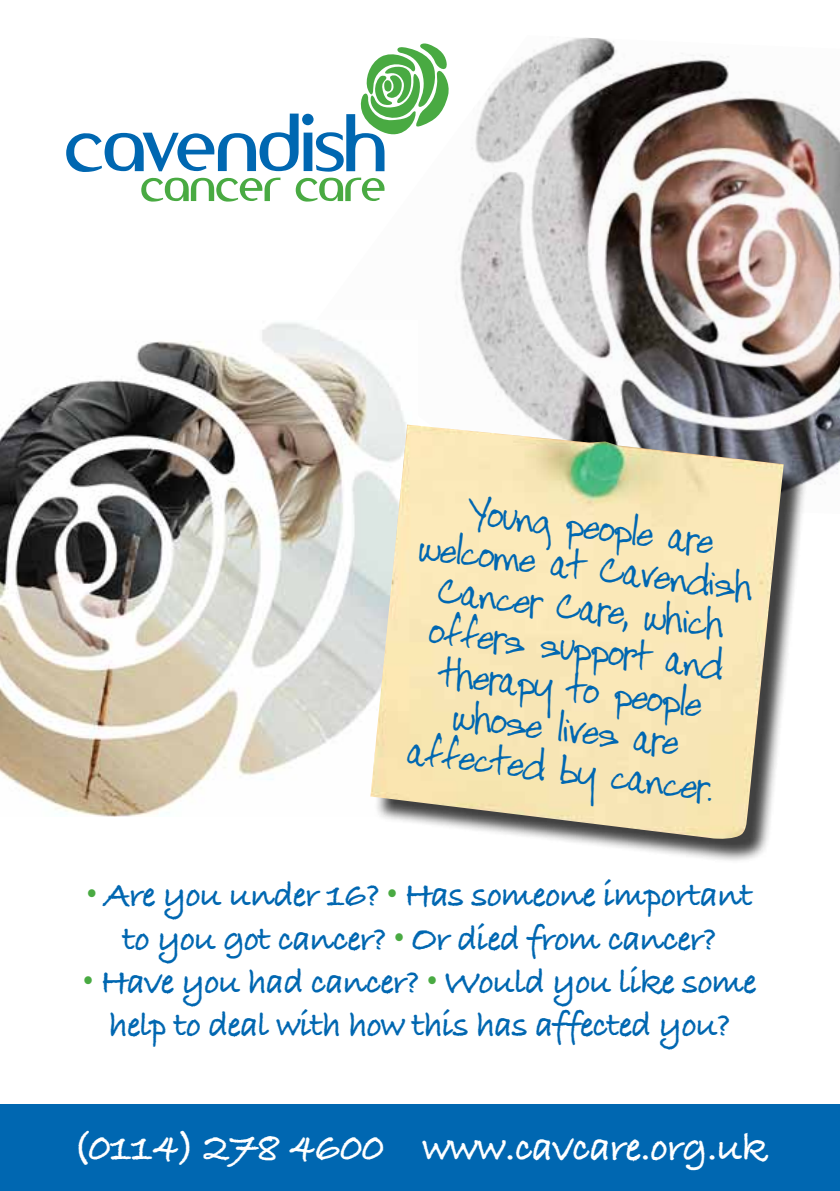
<style>
.page{position:relative;width:840px;height:1191px;background:#fff}
.page>*{position:absolute;margin:0;border:0;box-sizing:border-box;transform-origin:0 0}
.t1{font:42px "Bradley Hand ITCTT Bold";letter-spacing:-.025em;color:#fff}
.t2{font:36px/43.2px "Bradley Hand ITCTT Bold";letter-spacing:-.03em;color:#0067b1;text-align:center}
.t3{font:34px/40.8px "FG Efficient";color:#0067b1;text-align:center}
.s1{color:#49aa42}
</style>
<div class="page">
<svg style="left:66px;top:113px;width:240px;height:89px"></svg>
<div style="left:0;top:1104px;width:839px;height:87px;background:#0067b1"></div>
<img style="left:306px;top:37px;width:533px;height:448px">
<img style="left:0;top:321px;width:417px;height:495px">
<div style="left:374px;top:428px;width:433px;height:435px;background:#000;opacity:.75"></div>
<img style="left:370px;top:424px;width:413px;height:415px">
<p class="t3" style="left:427px;top:486px;width:337px;rotate:7deg">Young people are welcome at Cavendish<br>Cancer Care, which offers support and therapy to people whose lives are affected by cancer.</p>
<p class="t2" style="left:87px;top:872px;width:667px"><span class="s1">•</span> Are you under 16? <span class="s1">•</span> Has someone important to you got cancer? <span class="s1">•</span> Or died from cancer?</p>
<p class="t2" style="left:83px;top:958px;width:674px"><span class="s1">•</span> Have you had cancer? <span class="s1">•</span> Would you like some help to deal with how this has affected you?</p>
<p class="t1" style="left:72px;top:1114px;width:697px">(0114) 278 4600 www.cavcare.org.uk</p>
</div>
